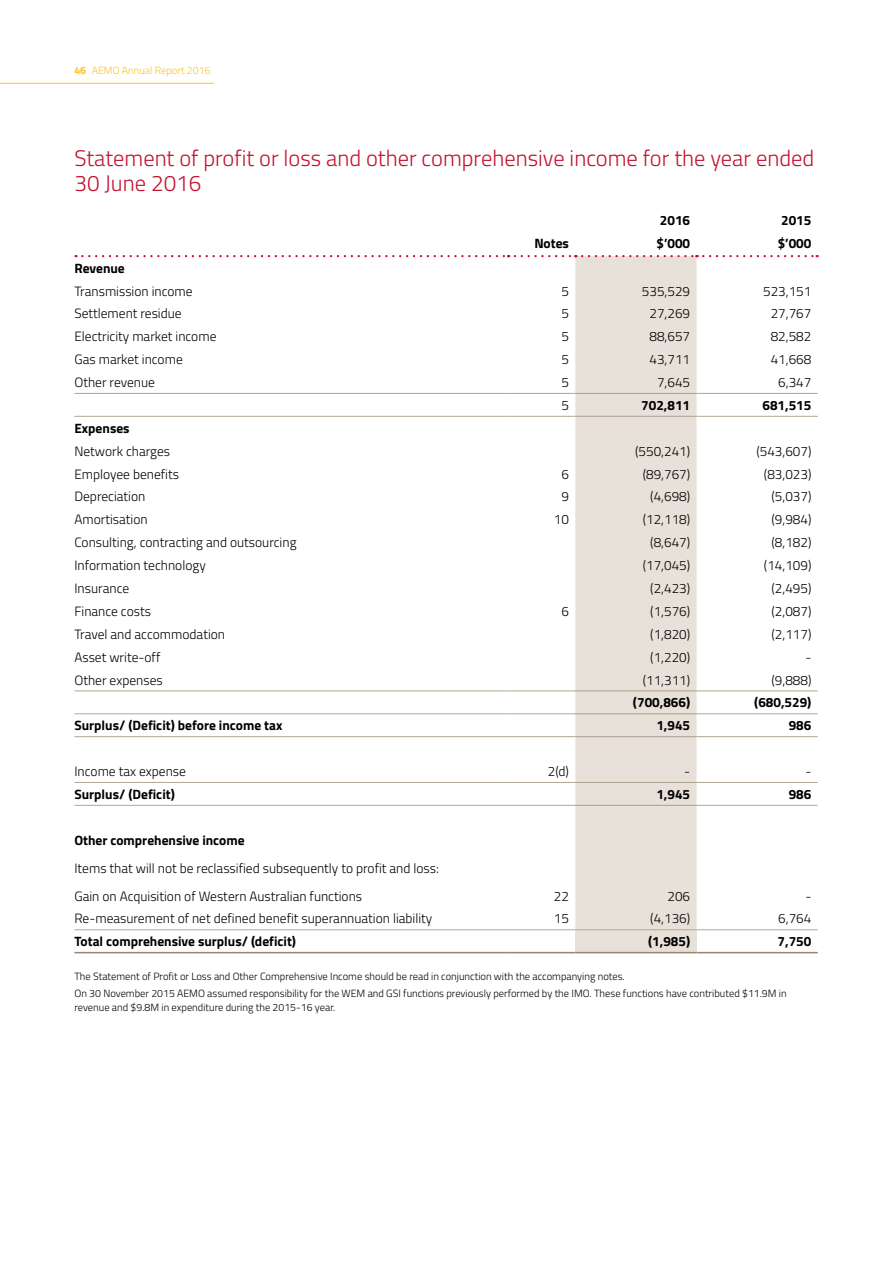
<style>
.page{position:relative;width:893px;height:1263px;background:#fff}
.page>*{position:absolute;margin:0;border:0;box-sizing:border-box;transform-origin:0 0}
.t1{font:300 22.5px/25.5px "Titillium";color:#c41230}
.t2{font:300 13.5px/27.9px "Titillium";color:#000}
.t3{font:700 13.5px "Titillium";color:#000}
.t4{font:300 10.5px/17.7px "Titillium";color:#000}
.t5{font:300 10.5px "Titillium";color:#ffc222}
.s1{font-weight:700}
</style>
<div class="page">
<div style="left:575px;top:256px;width:122px;height:673px;background:#e7e1d9"></div>
<div style="left:575px;top:930px;width:122px;height:23px;background:#e7e1d9"></div>
<hr style="left:697px;top:393px;width:121px;height:1px;background:#b3a795">
<hr style="left:697px;top:416px;width:121px;height:1px;background:#b3a795">
<hr style="left:575px;top:393px;width:122px;height:1px;background:#b3a795">
<hr style="left:575px;top:416px;width:122px;height:1px;background:#b3a795">
<hr style="left:74px;top:690px;width:434px;height:1px;background:#b3a795">
<hr style="left:508px;top:690px;width:67px;height:1px;background:#b3a795">
<hr style="left:697px;top:690px;width:121px;height:1px;background:#b3a795">
<hr style="left:575px;top:690px;width:122px;height:1px;background:#b3a795">
<hr style="left:74px;top:713px;width:434px;height:1px;background:#b3a795">
<hr style="left:508px;top:713px;width:67px;height:1px;background:#b3a795">
<hr style="left:697px;top:713px;width:121px;height:1px;background:#b3a795">
<hr style="left:74px;top:736px;width:434px;height:1px;background:#b3a795">
<hr style="left:508px;top:736px;width:67px;height:1px;background:#b3a795">
<hr style="left:697px;top:736px;width:121px;height:1px;background:#b3a795">
<hr style="left:74px;top:782px;width:434px;height:1px;background:#b3a795">
<hr style="left:508px;top:782px;width:67px;height:1px;background:#b3a795">
<hr style="left:697px;top:782px;width:121px;height:1px;background:#b3a795">
<hr style="left:74px;top:805px;width:434px;height:1px;background:#b3a795">
<hr style="left:508px;top:805px;width:67px;height:1px;background:#b3a795">
<hr style="left:697px;top:805px;width:121px;height:1px;background:#b3a795">
<hr style="left:575px;top:713px;width:122px;height:1px;background:#b3a795">
<hr style="left:575px;top:736px;width:122px;height:1px;background:#b3a795">
<hr style="left:74px;top:929px;width:434px;height:1px;background:#b3a795">
<hr style="left:508px;top:929px;width:67px;height:1px;background:#b3a795">
<hr style="left:697px;top:929px;width:121px;height:1px;background:#b3a795">
<hr style="left:74px;top:952px;width:434px;height:1px;background:#948671">
<hr style="left:508px;top:952px;width:67px;height:1px;background:#948671">
<hr style="left:697px;top:952px;width:121px;height:1px;background:#948671">
<hr style="left:575px;top:929px;width:122px;height:1px;background:#b3a795">
<hr style="left:575px;top:952px;width:122px;height:1px;background:#948671">
<hr style="left:575px;top:782px;width:122px;height:1px;background:#b3a795">
<hr style="left:575px;top:805px;width:122px;height:1px;background:#b3a795">
<svg style="left:76px;top:255px;width:433px;height:2px"></svg>
<svg style="left:515px;top:255px;width:61px;height:2px"></svg>
<svg style="left:582px;top:255px;width:236px;height:2px"></svg>
<hr style="left:74px;top:393px;width:434px;height:1px;background:#b3a795">
<hr style="left:508px;top:393px;width:67px;height:1px;background:#b3a795">
<hr style="left:74px;top:416px;width:434px;height:1px;background:#b3a795">
<hr style="left:508px;top:416px;width:67px;height:1px;background:#b3a795">
<hr style="left:0;top:83px;width:214px;height:1px;background:#ffc222">
<p class="t5" style="left:74px;top:63px;width:138px"><span class="s1">46</span> AEMO Annual Report 2016</p>
<h1 class="t1" style="left:74px;top:144px;width:741px">Statement of profit or loss and other comprehensive income for the year ended<br>30 June 2016</h1>
<p class="t3" style="left:660px;top:210px;width:32px">2016</p>
<p class="t3" style="left:781px;top:210px;width:32px">2015</p>
<p class="t3" style="left:534px;top:233px;width:36px">Notes</p>
<p class="t3" style="left:656px;top:233px;width:35px">$’000</p>
<p class="t3" style="left:778px;top:233px;width:35px">$’000</p>
<p class="t3" style="left:74px;top:258px;width:52px">Revenue</p>
<p class="t2" style="left:74px;top:276px;width:120px">Transmission income</p>
<p class="t2" style="left:561px;top:276px;width:9px">5</p>
<p class="t2" style="left:642px;top:276px;width:50px">535,529</p>
<p class="t2" style="left:763px;top:276px;width:50px">523,151</p>
<p class="t2" style="left:74px;top:299px;width:109px">Settlement residue</p>
<p class="t2" style="left:561px;top:299px;width:9px">5</p>
<p class="t2" style="left:649px;top:299px;width:42px">27,269</p>
<p class="t2" style="left:771px;top:299px;width:42px">27,767</p>
<p class="t2" style="left:74px;top:322px;width:144px">Electricity market income</p>
<p class="t2" style="left:561px;top:322px;width:9px">5</p>
<p class="t2" style="left:649px;top:322px;width:42px">88,657</p>
<p class="t2" style="left:771px;top:322px;width:42px">82,582</p>
<p class="t2" style="left:74px;top:345px;width:110px">Gas market income</p>
<p class="t2" style="left:561px;top:345px;width:9px">5</p>
<p class="t2" style="left:649px;top:345px;width:42px">43,711</p>
<p class="t2" style="left:771px;top:345px;width:42px">41,668</p>
<p class="t2" style="left:74px;top:368px;width:82px">Other revenue</p>
<p class="t2" style="left:561px;top:368px;width:9px">5</p>
<p class="t2" style="left:657px;top:368px;width:35px">7,645</p>
<p class="t2" style="left:778px;top:368px;width:35px">6,347</p>
<p class="t2" style="left:561px;top:391px;width:9px">5</p>
<p class="t3" style="left:641px;top:395px;width:50px">702,811</p>
<p class="t3" style="left:762px;top:395px;width:50px">681,515</p>
<p class="t3" style="left:74px;top:418px;width:57px">Expenses</p>
<p class="t2" style="left:74px;top:436px;width:97px">Network charges</p>
<p class="t2" style="left:635px;top:436px;width:57px">(550,241)</p>
<p class="t2" style="left:756px;top:436px;width:57px">(543,607)</p>
<p class="t2" style="left:74px;top:459px;width:106px">Employee benefits</p>
<p class="t2" style="left:561px;top:459px;width:9px">6</p>
<p class="t2" style="left:643px;top:459px;width:49px">(89,767)</p>
<p class="t2" style="left:764px;top:459px;width:49px">(83,023)</p>
<p class="t2" style="left:74px;top:482px;width:73px">Depreciation</p>
<p class="t2" style="left:561px;top:482px;width:9px">9</p>
<p class="t2" style="left:650px;top:482px;width:41px">(4,698)</p>
<p class="t2" style="left:771px;top:482px;width:41px">(5,037)</p>
<p class="t2" style="left:74px;top:505px;width:75px">Amortisation</p>
<p class="t2" style="left:554px;top:505px;width:17px">10</p>
<p class="t2" style="left:643px;top:505px;width:49px">(12,118)</p>
<p class="t2" style="left:771px;top:505px;width:41px">(9,984)</p>
<p class="t2" style="left:74px;top:528px;width:224px">Consulting, contracting and outsourcing</p>
<p class="t2" style="left:650px;top:528px;width:41px">(8,647)</p>
<p class="t2" style="left:771px;top:528px;width:41px">(8,182)</p>
<p class="t2" style="left:74px;top:551px;width:133px">Information technology</p>
<p class="t2" style="left:643px;top:551px;width:49px">(17,045)</p>
<p class="t2" style="left:764px;top:551px;width:49px">(14,109)</p>
<p class="t2" style="left:74px;top:574px;width:56px">Insurance</p>
<p class="t2" style="left:650px;top:574px;width:41px">(2,423)</p>
<p class="t2" style="left:771px;top:574px;width:41px">(2,495)</p>
<p class="t2" style="left:74px;top:596px;width:78px">Finance costs</p>
<p class="t2" style="left:561px;top:596px;width:9px">6</p>
<p class="t2" style="left:650px;top:596px;width:41px">(1,576)</p>
<p class="t2" style="left:771px;top:596px;width:41px">(2,087)</p>
<p class="t2" style="left:74px;top:619px;width:152px">Travel and accommodation</p>
<p class="t2" style="left:650px;top:619px;width:41px">(1,820)</p>
<p class="t2" style="left:771px;top:619px;width:41px">(2,117)</p>
<p class="t2" style="left:74px;top:642px;width:87px">Asset write-off</p>
<p class="t2" style="left:650px;top:642px;width:41px">(1,220)</p>
<p class="t2" style="left:805px;top:642px;width:8px">-</p>
<p class="t2" style="left:74px;top:665px;width:90px">Other expenses</p>
<p class="t2" style="left:643px;top:665px;width:49px">(11,311)</p>
<p class="t2" style="left:771px;top:665px;width:41px">(9,888)</p>
<p class="t3" style="left:633px;top:692px;width:59px">(700,866)</p>
<p class="t3" style="left:754px;top:692px;width:59px">(680,529)</p>
<p class="t3" style="left:74px;top:715px;width:209px">Surplus/ (Deficit) before income tax</p>
<p class="t3" style="left:656px;top:715px;width:35px">1,945</p>
<p class="t3" style="left:789px;top:715px;width:24px">986</p>
<p class="t2" style="left:74px;top:757px;width:113px">Income tax expense</p>
<p class="t2" style="left:548px;top:757px;width:23px">2(d)</p>
<p class="t2" style="left:684px;top:757px;width:8px">-</p>
<p class="t2" style="left:805px;top:757px;width:8px">-</p>
<p class="t3" style="left:74px;top:784px;width:102px">Surplus/ (Deficit)</p>
<p class="t3" style="left:656px;top:784px;width:35px">1,945</p>
<p class="t3" style="left:789px;top:784px;width:24px">986</p>
<p class="t3" style="left:74px;top:830px;width:172px">Other comprehensive income</p>
<p class="t2" style="left:74px;top:853px;width:366px">Items that will not be reclassified subsequently to profit and loss:<br>Gain on Acquisition of Western Australian functions</p>
<p class="t2" style="left:554px;top:881px;width:17px">22</p>
<p class="t2" style="left:667px;top:881px;width:24px">206</p>
<p class="t2" style="left:805px;top:881px;width:8px">-</p>
<p class="t2" style="left:74px;top:904px;width:359px">Re-measurement of net defined benefit superannuation liability</p>
<p class="t2" style="left:554px;top:904px;width:17px">15</p>
<p class="t2" style="left:650px;top:904px;width:41px">(4,136)</p>
<p class="t2" style="left:778px;top:904px;width:35px">6,764</p>
<p class="t3" style="left:74px;top:931px;width:223px">Total comprehensive surplus/ (deficit)</p>
<p class="t3" style="left:648px;top:931px;width:44px">(1,985)</p>
<p class="t3" style="left:778px;top:931px;width:35px">7,750</p>
<p class="t4" style="left:74px;top:966px;width:714px">The Statement of Profit or Loss and Other Comprehensive Income should be read in conjunction with the accompanying notes.<br>On 30 November 2015 AEMO assumed responsibility for the WEM and GSI functions previously performed by the IMO. These functions have contributed $11.9M in</p>
<p class="t4" style="left:74px;top:998px;width:263px">revenue and $9.8M in expenditure during the 2015-16 year.</p>
</div>
